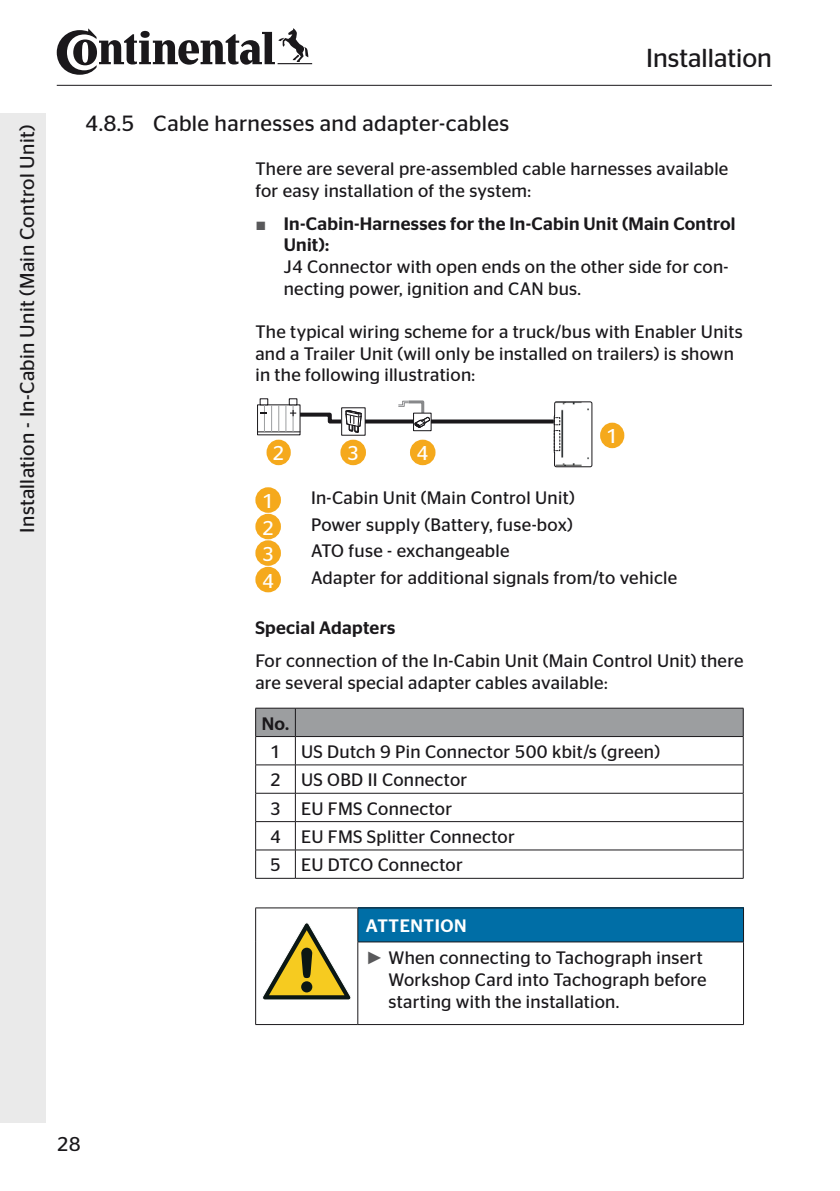
<style>
.page{position:relative;width:840px;height:1191px;background:#fff}
.page>*{position:absolute;margin:0;border:0;box-sizing:border-box;transform-origin:0 0}
.t1{font:26px "Continental Stag Sans";color:#1a181b}
.t2{font:22px "Continental Stag Sans";letter-spacing:.015em;color:#1a181b}
.t3{font:20px "Continental Stag Sans";letter-spacing:.015em;color:#1a181b}
.t4{font:20px "Continental Stag Sans";color:#fff}
.t5{font:18px/21.6px "Continental Stag Sans";letter-spacing:.015em;color:#1a181b}
.t6{font:500 18px/21.6px "Continental Stag Sans";letter-spacing:.015em;color:#1a181b}
.s1{font-family:"Arial";font-weight:400;color:#59595b}
.s2{font-weight:500;color:#fff}
.s3{font-family:"Arial";color:#59595b}
</style>
<div class="page">
<hr style="left:57px;top:85px;width:714px;height:1px;background:#1a181b">
<svg style="left:57px;top:28px;width:255px;height:47px"></svg>
<div style="left:257px;top:404px;width:43px;height:31px;border:1px solid #1a181b"></div>
<hr style="left:257px;top:431px;width:43px;height:1px;background:#1a181b">
<svg style="left:278px;top:405px;width:1px;height:27px"></svg>
<svg style="left:261px;top:405px;width:11px;height:27px"></svg>
<svg style="left:285px;top:399px;width:307px;height:69px"></svg>
<div style="left:603px;top:427px;width:17px;height:17px;background:#f5a91c;border-radius:50%"></div>
<div style="left:599px;top:423px;width:25px;height:25px;border:8px solid #f5a91c;border-radius:50%"></div>
<div style="left:270px;top:444px;width:16px;height:17px;background:#f5a91c;border-radius:50%"></div>
<div style="left:266px;top:440px;width:24px;height:25px;border:8px solid #f5a91c;border-radius:50%"></div>
<div style="left:344px;top:444px;width:18px;height:17px;background:#f5a91c;border-radius:50%"></div>
<div style="left:340px;top:440px;width:26px;height:25px;border:8px solid #f5a91c;border-radius:50%"></div>
<div style="left:414px;top:444px;width:17px;height:17px;background:#f5a91c;border-radius:50%"></div>
<div style="left:410px;top:440px;width:25px;height:25px;border:8px solid #f5a91c;border-radius:50%"></div>
<div style="left:259px;top:491px;width:18px;height:18px;background:#f5a91c;border-radius:50%"></div>
<div style="left:255px;top:487px;width:26px;height:26px;border:8px solid #f5a91c;border-radius:50%"></div>
<div style="left:259px;top:518px;width:18px;height:17px;background:#f5a91c;border-radius:50%"></div>
<div style="left:255px;top:514px;width:26px;height:25px;border:8px solid #f5a91c;border-radius:50%"></div>
<div style="left:259px;top:544px;width:18px;height:18px;background:#f5a91c;border-radius:50%"></div>
<div style="left:255px;top:540px;width:26px;height:26px;border:8px solid #f5a91c;border-radius:50%"></div>
<div style="left:259px;top:571px;width:18px;height:17px;background:#f5a91c;border-radius:50%"></div>
<div style="left:255px;top:567px;width:26px;height:25px;border:8px solid #f5a91c;border-radius:50%"></div>
<svg style="left:255px;top:708px;width:488px;height:170px"></svg>
<hr style="left:255px;top:878px;width:40px;height:1px;background:#1a181b">
<hr style="left:295px;top:878px;width:448px;height:1px;background:#1a181b">
<div style="left:357px;top:908px;width:386px;height:34px;background:#006ea6"></div>
<hr style="left:255px;top:1024px;width:102px;height:1px;background:#1a181b">
<hr style="left:255px;top:907px;width:102px;height:1px;background:#1a181b">
<hr style="left:255px;top:908px;width:1px;height:34px;background:#1a181b">
<hr style="left:255px;top:942px;width:1px;height:82px;background:#1a181b">
<hr style="left:357px;top:942px;width:1px;height:82px;background:#1a181b">
<hr style="left:742px;top:942px;width:1px;height:82px;background:#1a181b">
<hr style="left:357px;top:1024px;width:386px;height:1px;background:#1a181b">
<hr style="left:357px;top:907px;width:386px;height:1px;background:#1a181b">
<hr style="left:357px;top:908px;width:1px;height:33px;background:#1a181b">
<hr style="left:742px;top:908px;width:1px;height:33px;background:#1a181b">
<hr style="left:357px;top:941px;width:386px;height:1px;background:#1a181b">
<svg style="left:262px;top:922px;width:89px;height:78px"></svg>
<div style="left:0;top:113px;width:45px;height:1010px;background:#eaeaea"></div>
<p class="t3" style="left:16px;top:533px;width:409px;rotate:-90deg">Installation - In-Cabin Unit (Main Control Unit)</p>
<h1 class="t1" style="left:645px;top:43px;width:127px">Installation</h1>
<p class="t2" style="left:85px;top:111px;width:425px">4.8.5 Cable harnesses and adapter-cables</p>
<p class="t5" style="left:255px;top:158px;width:474px">There are several pre-assembled cable harnesses available for easy installation of the system:</p>
<p class="t6" style="left:283px;top:213px;width:453px;text-indent:-28px"><span class="s1">■</span> In-Cabin-Harnesses for the In-Cabin Unit (Main Control<br>Unit):</p>
<p class="t5" style="left:283px;top:256px;width:446px">J4 Connector with open ends on the other side for con&shy;necting power, ignition and CAN bus.</p>
<p class="t5" style="left:255px;top:321px;width:488px">The typical wiring scheme for a truck/bus with Enabler Units and a Trailer Unit (will only be installed on trailers) is shown in the following illustration:</p>
<p class="t4" style="left:272px;top:442px;width:13px">2</p>
<p class="t4" style="left:347px;top:442px;width:13px">3</p>
<p class="t4" style="left:416px;top:442px;width:13px">4</p>
<p class="t4" style="left:605px;top:425px;width:13px">1</p>
<p class="t4" style="left:262px;top:490px;width:13px">1</p>
<p class="t5" style="left:311px;top:487px;width:265px">In-Cabin Unit (Main Control Unit)</p>
<p class="t4" style="left:262px;top:516px;width:13px">2</p>
<p class="t5" style="left:311px;top:513px;width:263px">Power supply (Battery, fuse-box)</p>
<p class="t4" style="left:262px;top:543px;width:13px">3</p>
<p class="t5" style="left:311px;top:540px;width:200px">ATO fuse - exchangeable</p>
<p class="t4" style="left:262px;top:569px;width:13px">4</p>
<p class="t5" style="left:311px;top:566px;width:367px">Adapter for additional signals from/to vehicle</p>
<p class="t6" style="left:255px;top:617px;width:141px">Special Adapters</p>
<p class="t5" style="left:255px;top:650px;width:489px">For connection of the In-Cabin Unit (Main Control Unit) there are several special adapter cables available:</p>
<p class="t6" style="left:262px;top:712px;width:29px">No.</p>
<p class="t5" style="left:270px;top:737px;width:391px;line-height:28.4px">1 US Dutch 9 Pin Connector 500 kbit/s (green)<br>2 US OBD II Connector<br>3 EU FMS Connector<br>4 EU FMS Splitter Connector<br>5 EU DTCO Connector</p>
<p class="t5" style="left:365px;top:909px;width:338px;line-height:32.2px"><span class="s2">ATTENTION<br></span><span class="s3">►</span> When connecting to Tachograph insert</p>
<p class="t5" style="left:388px;top:968px;width:319px">Workshop Card into Tachograph before starting with the installation.</p>
<p class="t3" style="left:57px;top:1132px;width:26px">28</p>
</div>
